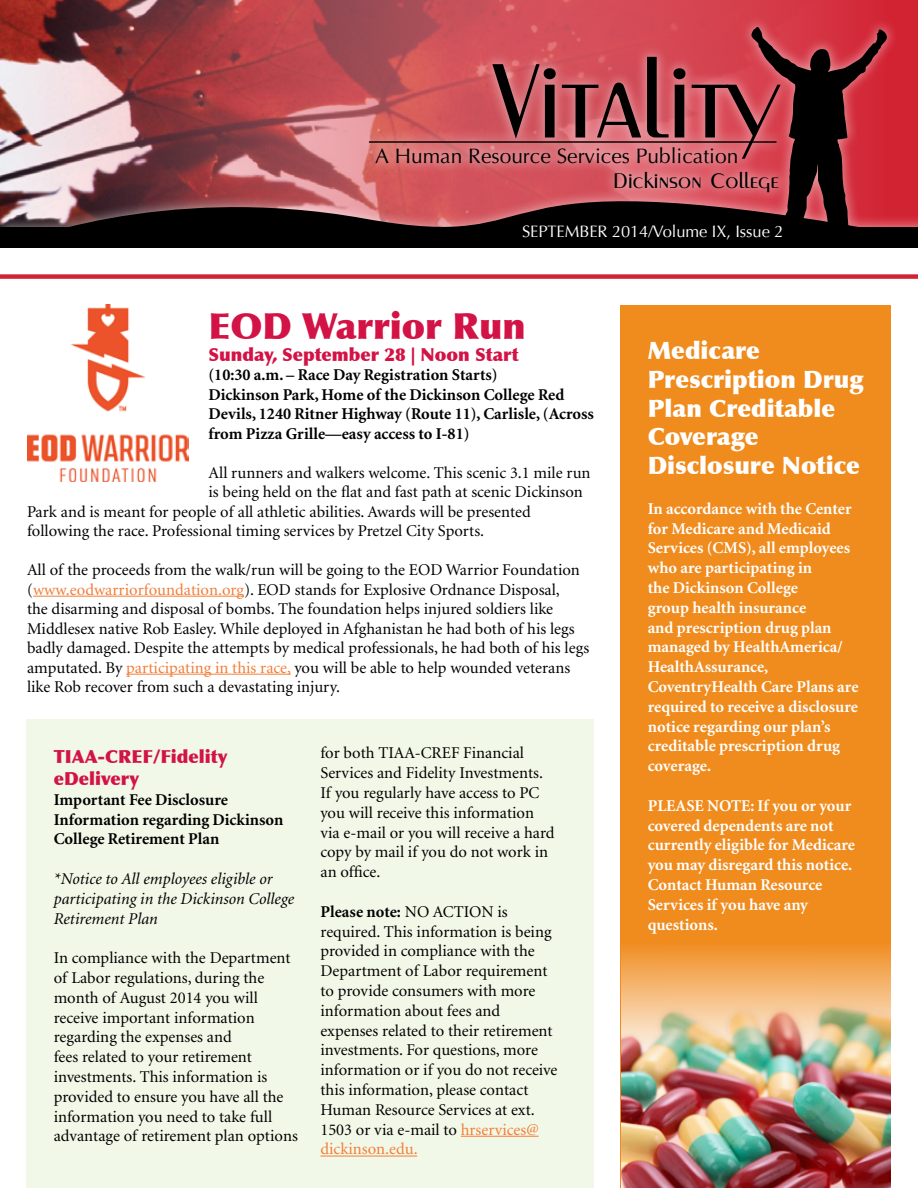
<style>
.page{position:relative;width:918px;height:1188px;background:#fff}
.page>*{position:absolute;margin:0;border:0;box-sizing:border-box;transform-origin:0 0}
.t1{font:104.7px "Metro";color:#000}
.t2{font:900 36px "Optima";color:#d31245}
.t3{font:900 24px/28.8px "Optima";color:#fff}
.t4{font:21px "Optima";color:#000}
.t5{font:21px "Metro";color:#000}
.t6{font:900 18px/21.6px "Optima";color:#d31245}
.t7{font:16.5px/19.8px "Minion";color:#000}
.t8{font:700 16.5px/19.8px "Minion";color:#fff}
.t9{font:700 16.5px/19.5px "Minion";color:#000}
.t10{font:italic 16.5px/19.8px "Minion";color:#000}
.t11{font:16.5px "Optima";letter-spacing:-.005em;color:#fff}
.s1{color:#f37d38}
.s2{font-weight:700}
</style>
<div class="page">
<svg style="left:0;top:0;width:918px;height:15px;background:#b6424a"></svg>
<div style="left:0;top:15px;width:918px;height:245px;background:#fff;opacity:.5"></div>
<svg style="left:751px;top:27px;width:137px;height:128px;background:#8c2a33"></svg>
<svg style="left:8px;top:155px;width:883px;height:72px;background:#984e54"></svg>
<hr style="left:369px;top:141px;width:408px;height:2px;background:#000">
<div style="left:2px;top:227px;width:916px;height:20px;background:#000"></div>
<div style="left:0;top:274px;width:918px;height:5px;background:#d22333"></div>
<div style="left:621px;top:306px;width:270px;height:882px;background:#f08b1d"></div>
<img style="left:621px;top:947px;width:270px;height:241px">
<div style="left:0;top:227px;width:17px;height:20px;background:#000"></div>
<div style="left:27px;top:719px;width:567px;height:469px;background:#f2f8e8"></div>
<hr style="left:33px;top:596px;width:211px;height:1px;background:#f37d38">
<hr style="left:126px;top:674px;width:165px;height:1px;background:#f37d38">
<img style="left:28px;top:304px;width:160px;height:178px">
<hr style="left:461px;top:1136px;width:78px;height:1px;background:#f37d38">
<hr style="left:320px;top:1156px;width:97px;height:1px;background:#f37d38">
<h1 class="t1" style="left:494px;top:41px;width:287px">Vitality</h1>
<p class="t5" style="left:614px;top:168px;width:167px">Dickinson College</p>
<p class="t11" style="left:522px;top:222px;width:263px">SEPTEMBER 2014/Volume IX, Issue 2</p>
<p class="t4" style="left:375px;top:143px;width:365px">A Human Resource Services Publication</p>
<h2 class="t2" style="left:209px;top:304px;width:319px">EOD Warrior Run</h2>
<p class="t6" style="left:209px;top:343px;width:312px">Sunday, September 28 | Noon Start</p>
<p class="t9" style="left:209px;top:365px;width:387px">(10:30 a.m. – Race Day Registration Starts)<br>Dickinson Park, Home of the Dickinson College Red Devils, 1240 Ritner Highway (Route 11), Carlisle, (Across from Pizza Grille—easy access to I-81)</p>
<p class="t7" style="left:209px;top:463px;width:384px">All runners and walkers welcome. This scenic 3.1 mile run</p>
<p class="t7" style="left:209px;top:483px;width:376px">is being held on the flat and fast path at scenic Dickinson</p>
<p class="t7" style="left:27px;top:502px;width:505px">Park and is meant for people of all athletic abilities. Awards will be presented</p>
<p class="t7" style="left:27px;top:522px;width:459px">following the race. Professional timing services by Pretzel City Sports.</p>
<p class="t7" style="left:27px;top:561px;width:564px">All of the proceeds from the walk/run will be going to the EOD Warrior Foundation (<span class="s1">www.eodwarriorfoundation.org</span>). EOD stands for Explosive Ordnance Disposal,<br>the disarming and disposal of bombs. The foundation helps injured soldiers like Middlesex native Rob Easley. While deployed in Afghanistan he had both of his legs badly damaged. Despite the attempts by medical professionals, he had both of his legs amputated. By <span class="s1">participating in this race,</span> you will be able to help wounded veterans like Rob recover from such a devastating injury.</p>
<p class="t6" style="left:54px;top:746px;width:175px">TIAA-CREF/Fidelity eDelivery</p>
<p class="t9" style="left:54px;top:790px;width:231px">Important Fee Disclosure<br>Information regarding Dickinson<br>College Retirement Plan</p>
<p class="t10" style="left:54px;top:869px;width:242px">*Notice to All employees eligible or participating in the Dickinson College<br>Retirement Plan</p>
<p class="t7" style="left:54px;top:949px;width:246px">In compliance with the Department of Labor regulations, during the month of August 2014 you will receive important information regarding the expenses and<br>fees related to your retirement investments. This information is provided to ensure you have all the information you need to take full advantage of retirement plan options</p>
<p class="t7" style="left:320px;top:744px;width:236px">for both TIAA-CREF Financial<br>Services and Fidelity Investments.<br>If you regularly have access to PC you will receive this information via e-mail or you will receive a hard copy by mail if you do not work in an office.</p>
<p class="t7" style="left:320px;top:902px;width:238px"><span class="s2">Please note:</span> NO ACTION is required. This information is being provided in compliance with the<br>Department of Labor requirement to provide consumers with more information about fees and expenses related to their retirement investments. For questions, more information or if you do not receive this information, please contact<br>Human Resource Services at ext.<br>1503 or via e-mail to <span class="s1">hrservices@ dickinson.edu.</span></p>
<h3 class="t3" style="left:648px;top:336px;width:217px">Medicare<br>Prescription Drug<br>Plan Creditable<br>Coverage<br>Disclosure Notice</h3>
<p class="t8" style="left:648px;top:499px;width:212px">In accordance with the Center for Medicare and Medicaid<br>Services (CMS), all employees who are participating in<br>the Dickinson College<br>group health insurance<br>and prescription drug plan managed by HealthAmerica/<br>HealthAssurance,<br>CoventryHealth Care Plans are required to receive a disclosure notice regarding our plan’s creditable prescription drug coverage.</p>
<p class="t8" style="left:648px;top:796px;width:209px">PLEASE NOTE: If you or your covered dependents are not currently eligible for Medicare you may disregard this notice.<br>Contact Human Resource<br>Services if you have any questions.</p>
</div>
